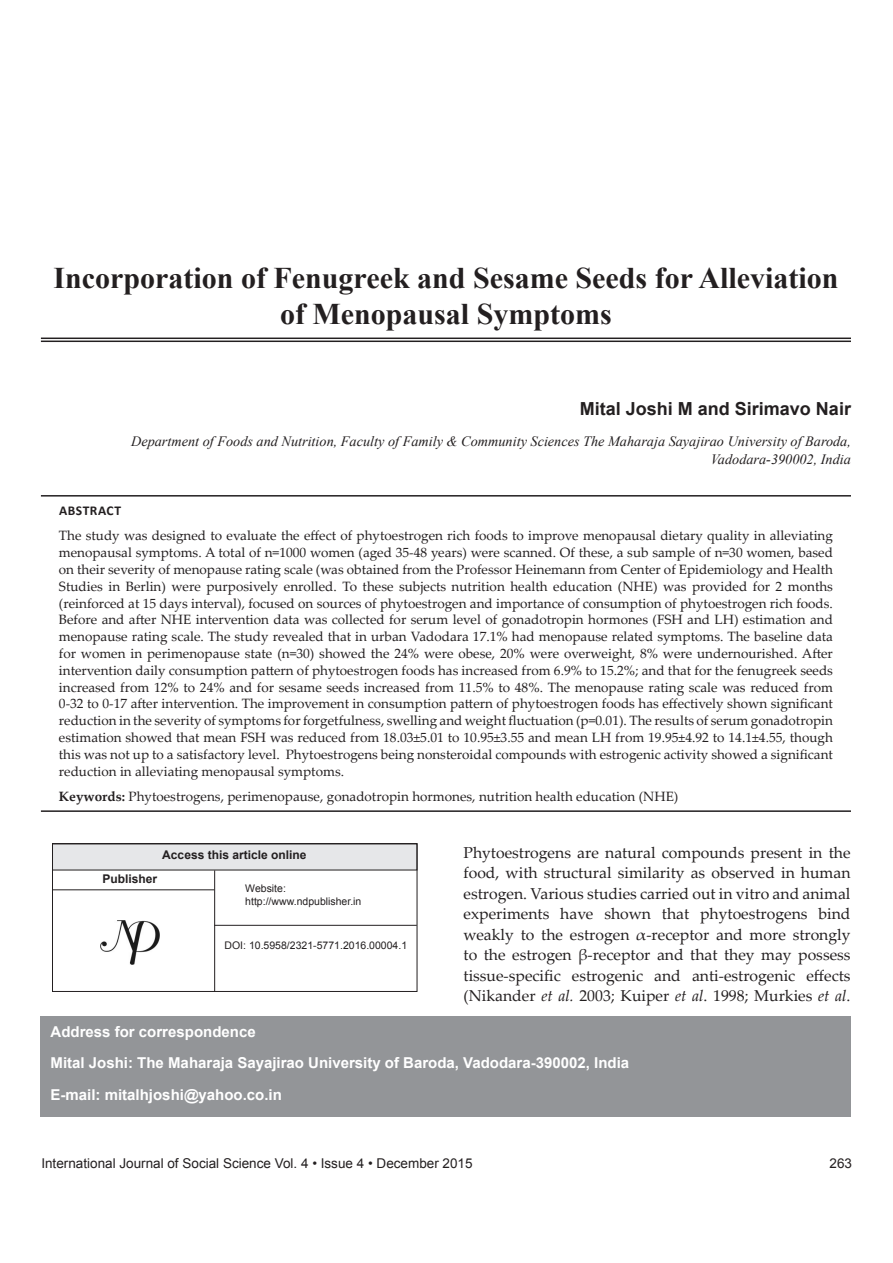
<style>
.page{position:relative;width:893px;height:1263px;background:#fff}
.page>*{position:absolute;margin:0;border:0;box-sizing:border-box;transform-origin:0 0}
.head{font:700 30px/36px "Times New Roman";color:#231f20;text-align:center}
.author{font:700 18px "Arial";color:#231f20}
.text{font:15.75px/20.5px "Palatino Linotype";color:#231f20;text-align:justify}
.author_bottom_detail{font:700 15px "Arial";color:#fff}
.corres{font:700 15px "Arial";color:#fff}
.detail_author{font:italic 14.25px/18px "Times New Roman";color:#231f20;text-align:right}
.ab-text{font:13.5px/16.8px "Palatino Linotype";color:#231f20;text-align:justify}
.ab-key{font:13.5px "Palatino Linotype";color:#231f20}
._1-2-3_folio{font:13.5px "Arial";color:#231f20}
.ab-head{font:700 13.5px "Calibri";letter-spacing:.04em;color:#231f20}
.access{font:700 12px "Arial";color:#231f20}
.doi{font:10.5px "Arial";color:#231f20}
.access-2{font:10.5px "Arial";color:#231f20}
.s1{font-weight:700}
.s2{font-style:italic}
</style>
<div class="page">
<hr style="left:41px;top:338px;width:810px;height:1px;background:#231f20">
<hr style="left:41px;top:341px;width:810px;height:1px;background:#231f20">
<hr style="left:41px;top:495px;width:810px;height:2px;background:#231f20">
<hr style="left:41px;top:810px;width:810px;height:2px;background:#231f20">
<div style="left:41px;top:1016px;width:810px;height:100px;background:#939598"></div>
<div style="left:52px;top:843px;width:365px;height:27px;background:#e6e7e9"></div>
<div style="left:52px;top:843px;width:365px;height:149px;border:1px solid #231f20"></div>
<hr style="left:214px;top:870px;width:1px;height:122px;background:#231f20">
<hr style="left:52px;top:889px;width:162px;height:1px;background:#231f20">
<hr style="left:214px;top:925px;width:203px;height:1px;background:#231f20">
<img style="left:100px;top:920px;width:60px;height:44px">
<p class="head" style="left:54px;top:259px;width:786px">Incorporation of Fenugreek and Sesame Seeds for Alleviation of Menopausal Symptoms</p>
<p class="author" style="left:580px;top:396px;width:273px">Mital Joshi M and Sirimavo Nair</p>
<p class="detail_author" style="left:131px;top:432px;width:721px">Department of Foods and Nutrition, Faculty of Family &amp; Community Sciences The Maharaja Sayajirao University of Baroda,<br>Vadodara-390002, India</p>
<p class="ab-head" style="left:59px;top:501px;width:63px">ABSTRACT</p>
<p class="ab-text" style="left:59px;top:527px;width:776px">The study was designed to evaluate the effect of phytoestrogen rich foods to improve menopausal dietary quality in alleviating menopausal symptoms. A total of n=1000 women (aged 35-48 years) were scanned. Of these, a sub sample of n=30 women, based on their severity of menopause rating scale (was obtained from the Professor Heinemann from Center of Epidemiology and Health Studies in Berlin) were purposively enrolled. To these subjects nutrition health education (NHE) was provided for 2 months (reinforced at 15 days interval), focused on sources of phytoestrogen and importance of consumption of phytoestrogen rich foods.<br>Before and after NHE intervention data was collected for serum level of gonadotropin hormones (FSH and LH) estimation and menopause rating scale. The study revealed that in urban Vadodara 17.1% had menopause related symptoms. The baseline data for women in perimenopause state (n=30) showed the 24% were obese, 20% were overweight, 8% were undernourished. After intervention daily consumption pattern of phytoestrogen foods has increased from 6.9% to 15.2%; and that for the fenugreek seeds increased from 12% to 24% and for sesame seeds increased from 11.5% to 48%. The menopause rating scale was reduced from 0-32 to 0-17 after intervention. The improvement in consumption pattern of phytoestrogen foods has effectively shown significant reduction in the severity of symptoms for forgetfulness, swelling and weight fluctuation (p=0.01). The results of serum gonadotropin estimation showed that mean FSH was reduced from 18.03±5.01 to 10.95±3.55 and mean LH from 19.95±4.92 to 14.1±4.55, though this was not up to a satisfactory level. Phytoestrogens being nonsteroidal compounds with estrogenic activity showed a significant reduction in alleviating menopausal symptoms.</p>
<p class="ab-key" style="left:59px;top:787px;width:621px"><span class="s1">Keywords:</span> Phytoestrogens, perimenopause, gonadotropin hormones, nutrition health education (NHE)</p>
<p class="access" style="left:162px;top:847px;width:146px">Access this article online</p>
<p class="access" style="left:103px;top:871px;width:56px">Publisher</p>
<p class="access-2" style="left:245px;top:881px;width:42px">Website:</p>
<p class="access-2" style="left:245px;top:895px;width:118px">http://www.ndpublisher.in</p>
<p class="doi" style="left:224px;top:938px;width:184px">DOI: 10.5958/2321-5771.2016.00004.1</p>
<p class="text" style="left:464px;top:842px;width:389px">Phytoestrogens are natural compounds present in the food, with structural similarity as observed in human estrogen. Various studies carried out in vitro and animal experiments have shown that phytoestrogens bind weakly to the estrogen α-receptor and more strongly to the estrogen β-receptor and that they may possess tissue-specific estrogenic and anti-estrogenic effects (Nikander <span class="s2">et al.</span> 2003; Kuiper <span class="s2">et al</span>. 1998; Murkies <span class="s2">et al</span>.</p>
<p class="corres" style="left:51px;top:1021px;width:207px">Address for correspondence</p>
<p class="author_bottom_detail" style="left:51px;top:1053px;width:580px">Mital Joshi: The Maharaja Sayajirao University of Baroda, Vadodara-390002, India</p>
<p class="author_bottom_detail" style="left:51px;top:1084px;width:233px">E-mail: mitalhjoshi@yahoo.co.in</p>
<p class="_1-2-3_folio" style="left:41px;top:1154px;width:433px">International Journal of Social Science Vol. 4 • Issue 4 • December 2015</p>
<p class="_1-2-3_folio" style="left:829px;top:1154px;width:24px">263</p>
</div>
